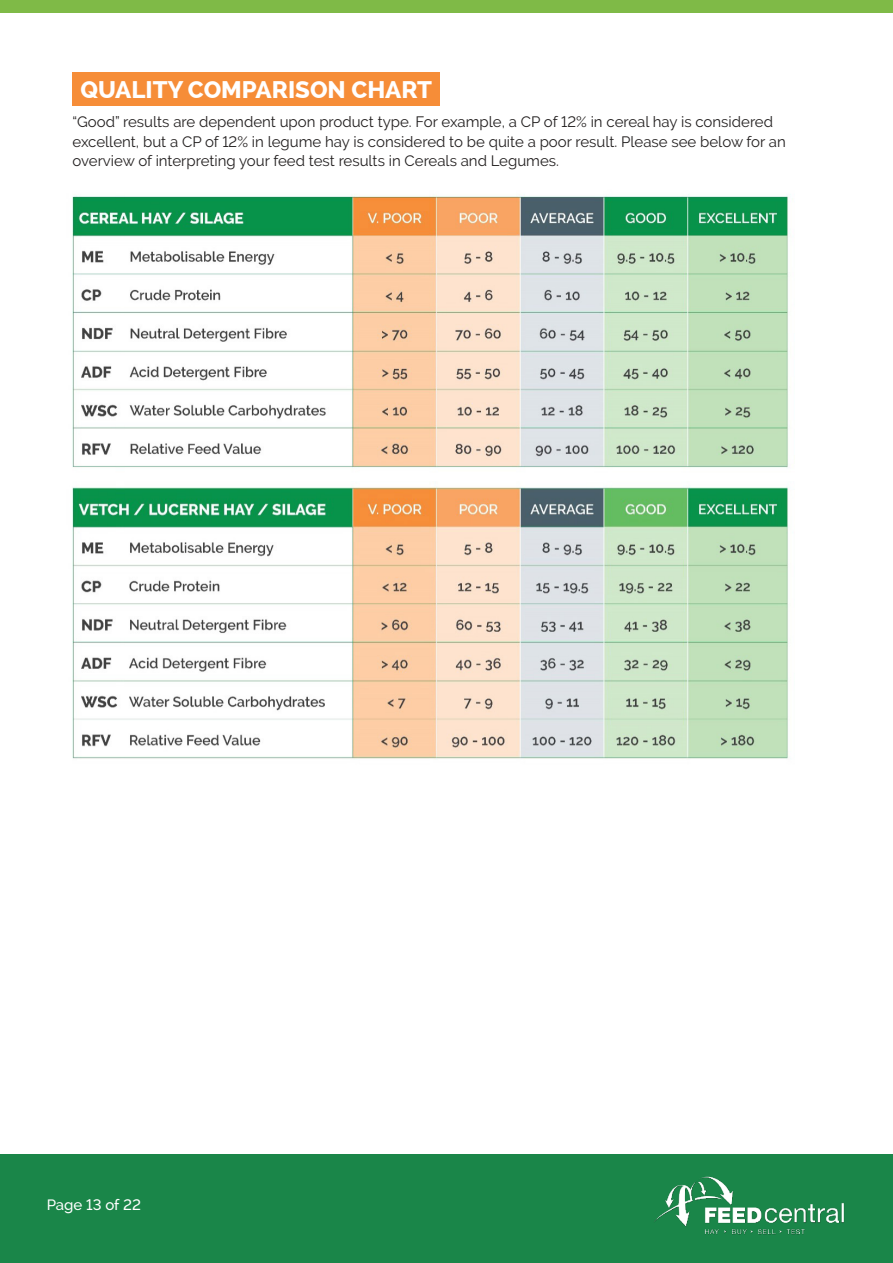
<style>
.page{position:relative;width:893px;height:1263px;background:#fff}
.page>*{position:absolute;margin:0;border:0;box-sizing:border-box;transform-origin:0 0}
.t1{font:800 24px "Raleway";color:#fff}
.t2{font:15px/19.5px "Raleway";color:#221f1f}
.t3{font:500 15px "Raleway";color:#fff}
</style>
<div class="page">
<div style="left:0;top:1154px;width:893px;height:109px;background:#1a8649"></div>
<div style="left:0;top:0;width:893px;height:13px;background:#7fba47"></div>
<img style="left:654px;top:1176px;width:190px;height:59px">
<div style="left:72px;top:72px;width:368px;height:33px;background:#f68d38"></div>
<img style="left:72px;top:194px;width:716px;height:566px">
<h1 class="t1" style="left:80px;top:79px;width:353px">QUALITY COMPARISON CHART</h1>
<p class="t2" style="left:73px;top:112px;width:715px">“Good” results are dependent upon product type. For example, a CP of 12% in cereal hay is considered excellent, but a CP of 12% in legume hay is considered to be quite a poor result. Please see below for an overview of interpreting your feed test results in Cereals and Legumes.</p>
<p class="t3" style="left:47px;top:1196px;width:96px">Page 13 of 22</p>
</div>
